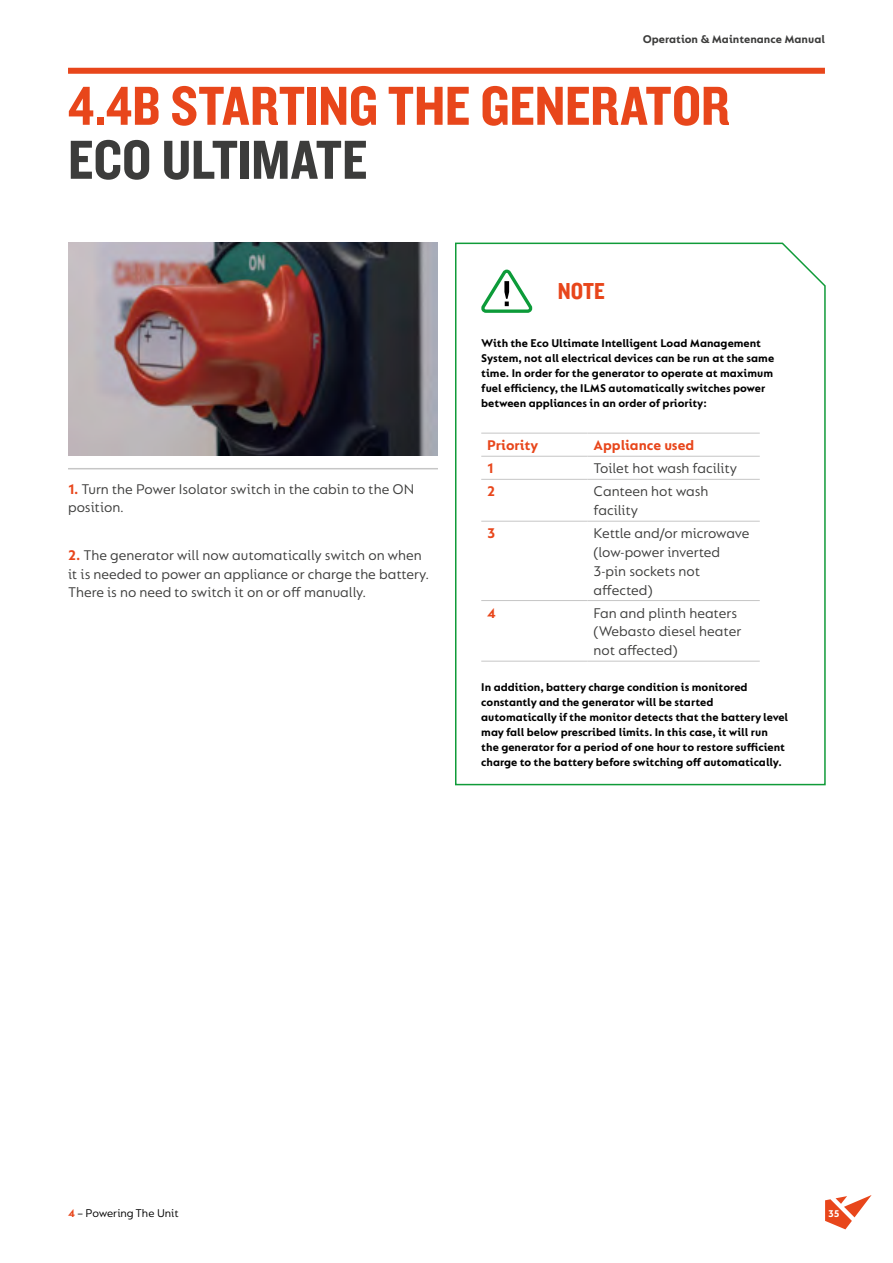
<style>
.page{position:relative;width:893px;height:1263px;background:#fff}
.page>*{position:absolute;margin:0;border:0;box-sizing:border-box;transform-origin:0 0}
.t1{font:57px "Knockout HTF50 Welterweight";letter-spacing:-.005em;color:#e8461b}
.t2{font:57px "Knockout HTF50 Welterweight";letter-spacing:-.005em;color:#3c3c3b}
.t3{font:24px "Knockout HTF50 Welterweight";color:#e8461b}
.t4{font:15px/18.8px "FS Lucas";color:#3c3c3b}
.t5{font:700 15px "FS Lucas";color:#e8461b}
.t6{font:700 12px/15px "FS Lucas";color:#000}
.t7{font:700 12px "FS Lucas";color:#3c3c3b}
.t8{font:12px "FS Lucas";color:#000}
.t9{font:700 10.5px "FS Lucas";color:#fff}
.s1{font-weight:700;color:#e8461b}
</style>
<div class="page">
<div style="left:68px;top:68px;width:757px;height:6px;background:#e8461b"></div>
<img style="left:68px;top:243px;width:370px;height:212px">
<hr style="left:68px;top:468px;width:370px;height:1px;background:#c6c6c6">
<svg style="left:455px;top:242px;width:371px;height:544px"></svg>
<hr style="left:481px;top:433px;width:107px;height:1px;background:#c6c6c6">
<hr style="left:588px;top:433px;width:172px;height:1px;background:#c6c6c6">
<hr style="left:481px;top:456px;width:107px;height:1px;background:#c6c6c6">
<hr style="left:588px;top:456px;width:172px;height:1px;background:#c6c6c6">
<hr style="left:481px;top:479px;width:107px;height:1px;background:#c6c6c6">
<hr style="left:588px;top:479px;width:172px;height:1px;background:#c6c6c6">
<hr style="left:481px;top:521px;width:107px;height:1px;background:#c6c6c6">
<hr style="left:588px;top:521px;width:172px;height:1px;background:#c6c6c6">
<hr style="left:481px;top:600px;width:107px;height:1px;background:#c6c6c6">
<hr style="left:588px;top:600px;width:172px;height:1px;background:#c6c6c6">
<hr style="left:481px;top:661px;width:107px;height:1px;background:#c6c6c6">
<hr style="left:588px;top:661px;width:172px;height:1px;background:#c6c6c6">
<svg style="left:481px;top:270px;width:51px;height:43px"></svg>
<svg style="left:825px;top:1195px;width:47px;height:34px"></svg>
<p class="t7" style="left:643px;top:32px;width:184px">Operation &amp; Maintenance Manual</p>
<h1 class="t1" style="left:68px;top:76px;width:663px">4.4B STARTING THE GENERATOR</h1>
<h1 class="t2" style="left:68px;top:130px;width:301px">ECO ULTIMATE</h1>
<h2 class="t3" style="left:558px;top:279px;width:49px">NOTE</h2>
<p class="t4" style="left:68px;top:479px;width:348px"><span class="s1">1.</span> Turn the Power Isolator switch in the cabin to the ON position.</p>
<p class="t4" style="left:68px;top:545px;width:363px"><span class="s1">2.</span> The generator will now automatically switch on when it is needed to power an appliance or charge the battery.<br>There is no need to switch it on or off manually.</p>
<p class="t6" style="left:481px;top:336px;width:294px">With the Eco Ultimate Intelligent Load Management System, not all electrical devices can be run at the same time. In order for the generator to operate at maximum fuel efficiency, the ILMS automatically switches power between appliances in an order of priority:</p>
<p class="t5" style="left:487px;top:437px;width:52px">Priority</p>
<p class="t5" style="left:594px;top:437px;width:102px">Appliance used</p>
<p class="t5" style="left:487px;top:460px;width:8px">1</p>
<p class="t4" style="left:594px;top:459px;width:145px">Toilet hot wash facility</p>
<p class="t5" style="left:487px;top:483px;width:10px">2</p>
<p class="t4" style="left:594px;top:482px;width:116px">Canteen hot wash facility</p>
<p class="t5" style="left:487px;top:525px;width:10px">3</p>
<p class="t4" style="left:594px;top:524px;width:157px">Kettle and/or microwave (low-power inverted<br>3-pin sockets not affected)</p>
<p class="t5" style="left:487px;top:604px;width:10px">4</p>
<p class="t4" style="left:594px;top:603px;width:149px">Fan and plinth heaters (Webasto diesel heater not affected)</p>
<p class="t6" style="left:481px;top:679px;width:308px">In addition, battery charge condition is monitored constantly and the generator will be started automatically if the monitor detects that the battery level may fall below prescribed limits. In this case, it will run the generator for a period of one hour to restore sufficient charge to the battery before switching off automatically.</p>
<p class="t8" style="left:68px;top:1206px;width:112px"><span class="s1">4</span> – Powering The Unit</p>
<p class="t9" style="left:828px;top:1207px;width:13px">35</p>
</div>
